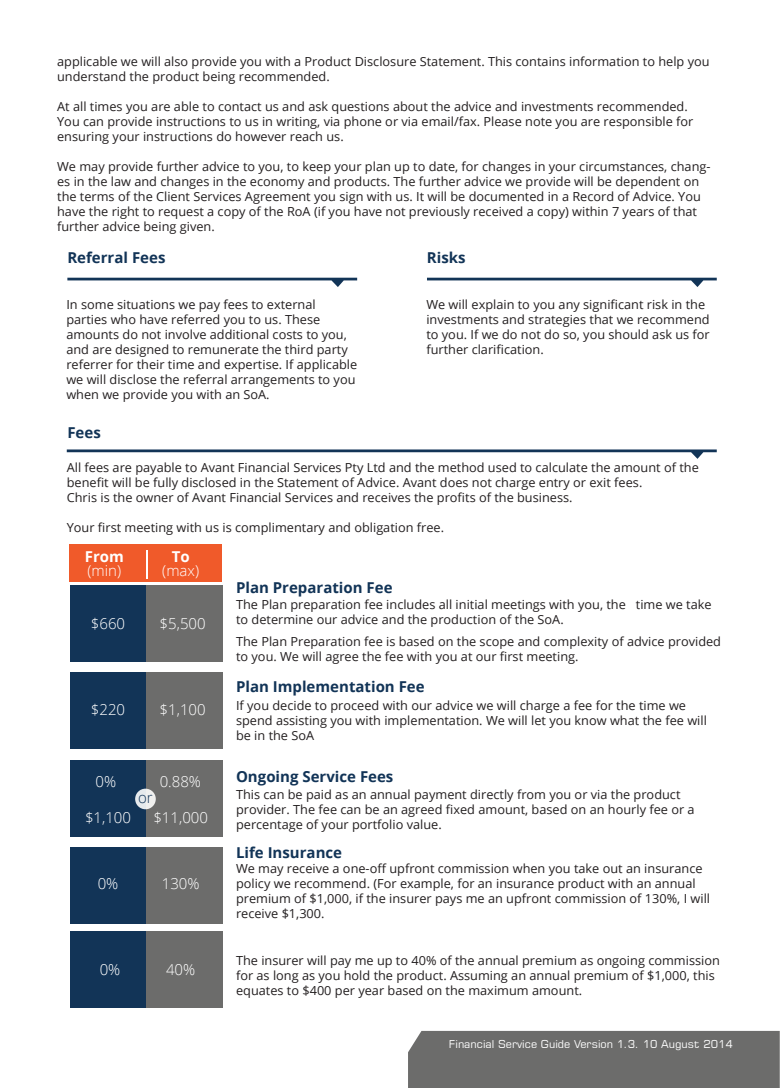
<style>
.page{position:relative;width:780px;height:1088px;background:#fff}
.page>*{position:absolute;margin:0;border:0;box-sizing:border-box;transform-origin:0 0}
.t1{font:700 15px "Open Sans";color:#123457}
.t2{font:300 15px "Open Sans";color:#fff}
.t3{font:700 15px "Open Sans";color:#fff}
.t4{font:300 15px "Open Sans";color:#123457}
.t5{font:12.5px/15px "Open Sans";color:#231f20}
.t6{font:10.75px "Square 721 BT";color:#fff}
</style>
<div class="page">
<svg style="left:67px;top:278px;width:290px;height:9px"></svg>
<svg style="left:67px;top:449px;width:649px;height:10px"></svg>
<svg style="left:427px;top:278px;width:289px;height:9px"></svg>
<div style="left:408px;top:1031px;width:371px;height:57px;background:#6c6c6b"></div>
<div style="left:70px;top:585px;width:76px;height:76px;background:#123457"></div>
<div style="left:70px;top:672px;width:76px;height:76px;background:#123457"></div>
<div style="left:70px;top:760px;width:76px;height:76px;background:#123457"></div>
<div style="left:70px;top:847px;width:76px;height:76px;background:#123457"></div>
<div style="left:70px;top:931px;width:76px;height:76px;background:#123457"></div>
<div style="left:146px;top:585px;width:76px;height:76px;background:#6c6c6b"></div>
<div style="left:146px;top:672px;width:76px;height:76px;background:#6c6c6b"></div>
<div style="left:146px;top:760px;width:76px;height:76px;background:#6c6c6b"></div>
<div style="left:146px;top:847px;width:76px;height:76px;background:#6c6c6b"></div>
<div style="left:146px;top:931px;width:76px;height:76px;background:#6c6c6b"></div>
<div style="left:70px;top:544px;width:152px;height:38px;background:#f05a2a"></div>
<svg style="left:146px;top:550px;width:1px;height:29px"></svg>
<div style="left:135px;top:789px;width:21px;height:20px;background:#e6eaed;border-radius:50%"></div>
<p class="t5" style="left:57px;top:54px;width:654px">applicable we will also provide you with a Product Disclosure Statement. This contains information to help you understand the product being recommended.</p>
<p class="t5" style="left:57px;top:99px;width:637px">At all times you are able to contact us and ask questions about the advice and investments recommended.<br>You can provide instructions to us in writing, via phone or via email/fax. Please note you are responsible for ensuring your instructions do however reach us.</p>
<p class="t5" style="left:57px;top:159px;width:655px">We may provide further advice to you, to keep your plan up to date, for changes in your circumstances, chang&shy;es in the law and changes in the economy and products. The further advice we provide will be dependent on the terms of the Client Services Agreement you sign with us. It will be documented in a Record of Advice. You have the right to request a copy of the RoA (if you have not previously received a copy) within 7 years of that further advice being given.</p>
<p class="t1" style="left:67px;top:249px;width:100px">Referral Fees</p>
<p class="t5" style="left:66px;top:297px;width:292px">In some situations we pay fees to external parties who have referred you to us. These amounts do not involve additional costs to you, and are designed to remunerate the third party referrer for their time and expertise. If applicable we will disclose the referral arrangements to you when we provide you with an SoA.</p>
<p class="t1" style="left:67px;top:424px;width:35px">Fees</p>
<p class="t1" style="left:427px;top:249px;width:40px">Risks</p>
<p class="t5" style="left:426px;top:297px;width:285px">We will explain to you any significant risk in the investments and strategies that we recommend to you. If we do not do so, you should ask us for further clarification.</p>
<p class="t5" style="left:67px;top:460px;width:633px">All fees are payable to Avant Financial Services Pty Ltd and the method used to calculate the amount of the benefit will be fully disclosed in the Statement of Advice. Avant does not charge entry or exit fees.<br>Chris is the owner of Avant Financial Services and receives the profits of the business.</p>
<p class="t5" style="left:67px;top:520px;width:379px">Your first meeting with us is complimentary and obligation free.</p>
<p class="t3" style="left:85px;top:548px;width:41px">From</p>
<p class="t2" style="left:88px;top:562px;width:35px">(min)</p>
<p class="t2" style="left:91px;top:615px;width:36px">$660</p>
<p class="t2" style="left:160px;top:615px;width:48px">$5,500</p>
<p class="t3" style="left:172px;top:548px;width:19px">To</p>
<p class="t2" style="left:162px;top:562px;width:38px">(max)</p>
<p class="t2" style="left:91px;top:701px;width:36px">$220</p>
<p class="t2" style="left:160px;top:701px;width:48px">$1,100</p>
<p class="t2" style="left:95px;top:773px;width:22px">0%</p>
<p class="t2" style="left:160px;top:773px;width:43px">0.88%</p>
<p class="t2" style="left:85px;top:809px;width:48px">$1,100</p>
<p class="t2" style="left:153px;top:809px;width:56px">$11,000</p>
<p class="t4" style="left:138px;top:789px;width:16px">or</p>
<p class="t2" style="left:98px;top:875px;width:22px">0%</p>
<p class="t2" style="left:162px;top:875px;width:39px">130%</p>
<p class="t2" style="left:100px;top:960px;width:22px">0%</p>
<p class="t2" style="left:166px;top:960px;width:31px">40%</p>
<p class="t1" style="left:236px;top:579px;width:158px">Plan Preparation Fee</p>
<p class="t5" style="left:236px;top:596px;width:477px">The Plan preparation fee includes all initial meetings with you, the time we take to determine our advice and the production of the SoA.</p>
<p class="t5" style="left:236px;top:634px;width:486px">The Plan Preparation fee is based on the scope and complexity of advice provided to you. We will agree the fee with you at our first meeting.</p>
<p class="t5" style="left:236px;top:697px;width:472px">If you decide to proceed with our advice we will charge a fee for the time we spend assisting you with implementation. We will let you know what the fee will be in the SoA</p>
<p class="t1" style="left:236px;top:678px;width:190px">Plan Implementation Fee</p>
<p class="t1" style="left:236px;top:768px;width:159px">Ongoing Service Fees</p>
<p class="t5" style="left:236px;top:786px;width:460px">This can be paid as an annual payment directly from you or via the product provider. The fee can be an agreed fixed amount, based on an hourly fee or a percentage of your portfolio value.</p>
<p class="t5" style="left:236px;top:861px;width:475px">We may receive a one-off upfront commission when you take out an insurance policy we recommend. (For example, for an insurance product with an annual premium of $1,000, if the insurer pays me an upfront commission of 130%, I will receive $1,300.</p>
<p class="t5" style="left:236px;top:953px;width:485px">The insurer will pay me up to 40% of the annual premium as ongoing commission for as long as you hold the product. Assuming an annual premium of $1,000, this equates to $400 per year based on the maximum amount.</p>
<p class="t1" style="left:236px;top:844px;width:108px">Life Insurance</p>
<p class="t6" style="left:449px;top:1038px;width:285px">Financial Service Guide Version 1.3. 10 August 2014</p>
</div>
